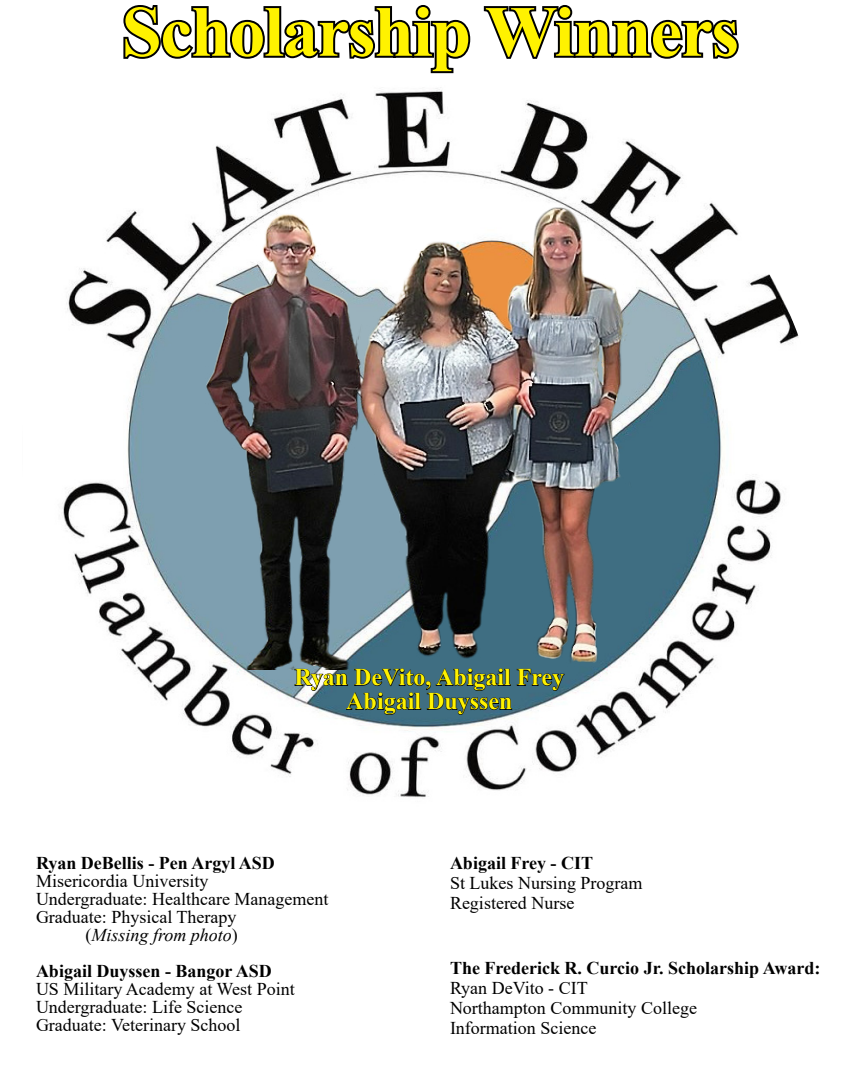
<style>
.page{position:relative;width:864px;height:1080px;background:#fff}
.page>*{position:absolute;margin:0;border:0;box-sizing:border-box;transform-origin:0 0}
.t1{font:700 72px "Times New Roman";letter-spacing:-.02em;color:#fff200}
.t2{font:700 24px/24px "Times New Roman";color:#fff200;text-align:center}
.t3{font:18px/20px "Times New Roman";color:#000}
.t4{font:700 18px "Times New Roman";color:#000}
.t5{font:italic 18px "Times New Roman";color:#000}
.s1{font-style:normal}
</style>
<div class="page">
<svg style="left:123px;top:5px;width:348px;height:69px"></svg>
<svg style="left:483px;top:5px;width:256px;height:54px"></svg>
<img style="left:62px;top:87px;width:737px;height:710px">
<img style="left:205px;top:207px;width:432px;height:462px">
<svg style="left:294px;top:668px;width:271px;height:48px;background:#496977"></svg>
<h1 class="t1" style="left:122px;top:-20px;width:619px">Scholarship Winners</h1>
<h2 class="t2" style="left:294px;top:665px;width:271px">Ryan DeVito, Abigail Frey<br>Abigail Duyssen</h2>
<p class="t4" style="left:36px;top:850px;width:240px">Ryan DeBellis - Pen Argyl ASD</p>
<p class="t3" style="left:36px;top:870px;width:174px">Misericordia University</p>
<p class="t3" style="left:36px;top:888px;width:294px">Undergraduate: Healthcare Management</p>
<p class="t3" style="left:36px;top:906px;width:202px">Graduate: Physical Therapy</p>
<p class="t5" style="left:86px;top:922px;width:154px"><span class="s1">(</span>Missing from photo<span class="s1">)</span></p>
<p class="t4" style="left:36px;top:958px;width:237px">Abigail Duyssen - Bangor ASD</p>
<p class="t3" style="left:36px;top:979px;width:260px;line-height:18px">US Military Academy at West Point<br>Undergraduate: Life Science<br>Graduate: Veterinary School</p>
<p class="t4" style="left:450px;top:850px;width:145px">Abigail Frey - CIT</p>
<p class="t3" style="left:450px;top:873px;width:194px">St Lukes Nursing Program<br>Registered Nurse</p>
<p class="t4" style="left:450px;top:955px;width:372px">The Frederick R. Curcio Jr. Scholarship Award:</p>
<p class="t3" style="left:450px;top:978px;width:249px">Ryan DeVito - CIT<br>Northampton Community College<br>Information Science</p>
</div>
